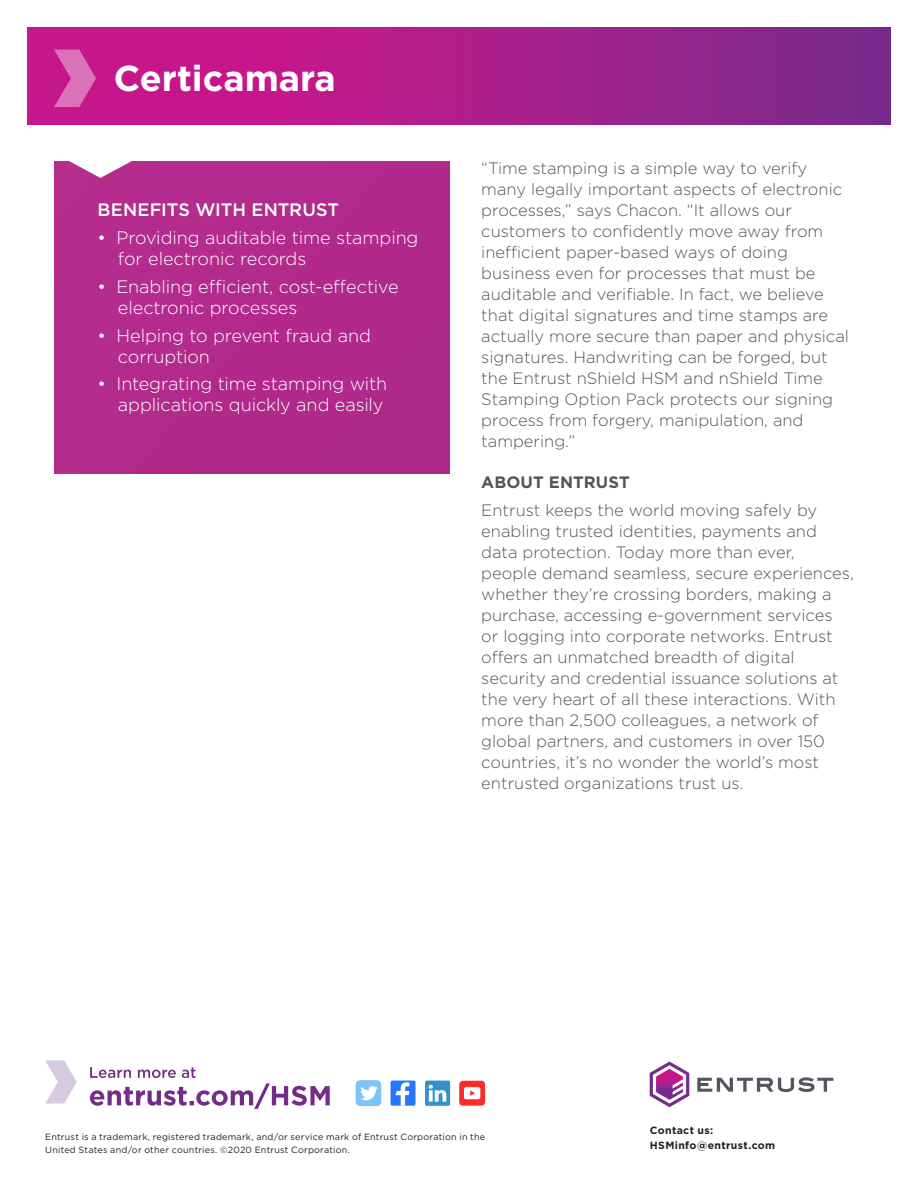
<style>
.page{position:relative;width:918px;height:1188px;background:#fff}
.page>*{position:absolute;margin:0;border:0;box-sizing:border-box;transform-origin:0 0}
.Company_Name{font:700 36px "Gotham";color:#fff}
.t1{font:300 18px/21px "Gotham";letter-spacing:-.005em;color:#fff}
.Sidebar_subhead{font:500 18px "Gotham";color:#fff}
.Body_copy{font:300 16.5px/21px "Gotham";color:#54555a}
.header_1{font:700 16.5px "Gotham";letter-spacing:.005em;color:#54555a}
.t2{font:700 10.5px/15px "Gotham";letter-spacing:.035em;color:#231f20}
.t3{font:9px/13.5px "Gotham";letter-spacing:.025em;color:#231f20}
</style>
<div class="page">
<div style="left:54px;top:161px;width:395px;height:313px;background:#b22a8b"></div>
<svg style="left:27px;top:27px;width:864px;height:98px;background:#a81f8b"></svg>
<svg style="left:54px;top:50px;width:80px;height:128px"></svg>
<div style="left:391px;top:1081px;width:25px;height:25px;background:#2577ff;border-radius:2px"></div>
<svg style="left:395px;top:1082px;width:15px;height:24px"></svg>
<div style="left:425px;top:1081px;width:25px;height:25px;background:#3392cc;border-radius:2px"></div>
<svg style="left:429px;top:1085px;width:17px;height:17px"></svg>
<div style="left:356px;top:1081px;width:25px;height:25px;background:#7bc5f8;border-radius:4px"></div>
<svg style="left:360px;top:1086px;width:18px;height:14px"></svg>
<svg style="left:459px;top:1081px;width:26px;height:25px"></svg>
<svg style="left:90px;top:1067px;width:240px;height:42px"></svg>
<svg style="left:45px;top:1060px;width:32px;height:44px"></svg>
<svg style="left:697px;top:1077px;width:136px;height:15px"></svg>
<svg style="left:650px;top:1062px;width:39px;height:45px"></svg>
<p class="Company_Name" style="left:114px;top:57px;width:223px">Certicamara</p>
<p class="Sidebar_subhead" style="left:98px;top:200px;width:243px">BENEFITS WITH ENTRUST</p>
<p class="t1" style="left:118px;top:227px;width:302px;text-indent:-20px">• Providing auditable time stamping for electronic records</p>
<p class="t1" style="left:118px;top:275px;width:282px;text-indent:-20px">• Enabling efficient, cost-effective electronic processes</p>
<p class="t1" style="left:118px;top:324px;width:255px;text-indent:-20px">• Helping to prevent fraud and corruption</p>
<p class="t1" style="left:98px;top:373px;width:291px;text-align:right">• Integrating time stamping with applications quickly and easily</p>
<p class="Body_copy" style="left:481px;top:157px;width:369px">“Time stamping is a simple way to verify many legally important aspects of electronic processes,” says Chacon. “It allows our customers to confidently move away from inefficient paper-based ways of doing business even for processes that must be auditable and verifiable. In fact, we believe that digital signatures and time stamps are actually more secure than paper and physical signatures. Handwriting can be forged, but the Entrust nShield HSM and nShield Time Stamping Option Pack protects our signing process from forgery, manipulation, and tampering.”</p>
<p class="header_1" style="left:481px;top:472px;width:150px">ABOUT ENTRUST</p>
<p class="Body_copy" style="left:481px;top:499px;width:374px">Entrust keeps the world moving safely by enabling trusted identities, payments and data protection. Today more than ever, people demand seamless, secure experiences, whether they’re crossing borders, making a purchase, accessing e-government services or logging into corporate networks. Entrust offers an unmatched breadth of digital security and credential issuance solutions at the very heart of all these interactions. With more than 2,500 colleagues, a network of global partners, and customers in over 150 countries, it’s no wonder the world’s most entrusted organizations trust us.</p>
<p class="t3" style="left:45px;top:1130px;width:441px">Entrust is a trademark, registered trademark, and/or service mark of Entrust Corporation in the<br>United States and/or other countries. ©2020 Entrust Corporation.</p>
<p class="t2" style="left:650px;top:1122px;width:127px">Contact us:<br>HSMinfo@entrust.com</p>
</div>
